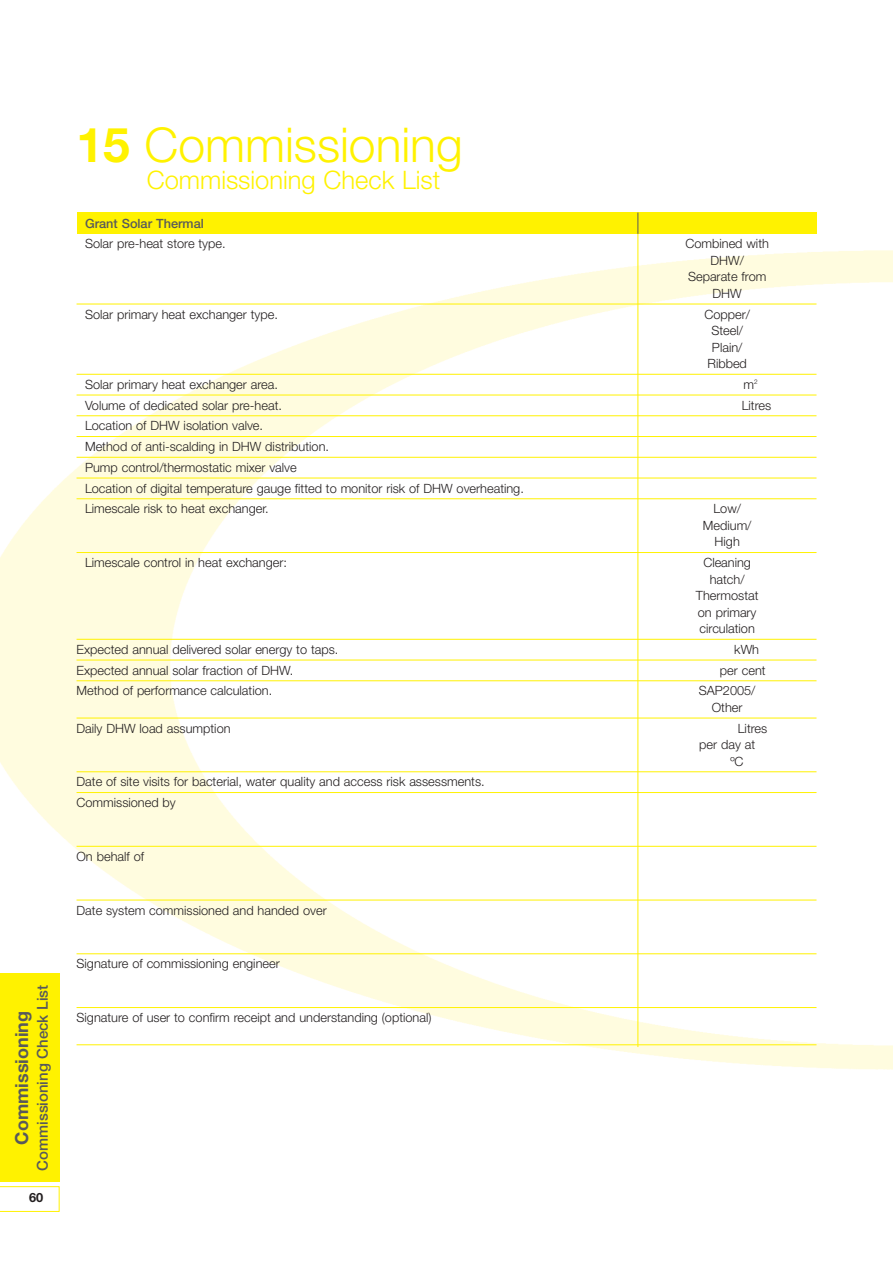
<style>
.page{position:relative;width:893px;height:1263px;background:#fff}
.page>*{position:absolute;margin:0;border:0;box-sizing:border-box;transform-origin:0 0}
.t1{font:300 48px "Helvetica Neue";color:#fff200}
.t2{font:300 25.5px "Helvetica Neue";color:#fff200}
.t3{font:700 18px "Helvetica Neue";color:#58595b}
.t4{font:500 15px "Helvetica Neue";color:#58595b}
.t5{font:300 12.75px/16.5px "Helvetica Neue";color:#231f20;text-align:center}
.t6{font:500 12.75px "Helvetica Neue";color:#58595b}
.t7{font:700 12.75px "Helvetica Neue";color:#231f20}
.s1{font-weight:700}
</style>
<div class="page">
<img style="left:0;top:213px;width:892px;height:857px">
<svg style="left:0;top:1186px;width:60px;height:26px"></svg>
<div style="left:0;top:974px;width:60px;height:208px;background:#fff200"></div>
<div style="left:77px;top:213px;width:739px;height:21px;background:#fff200"></div>
<hr style="left:77px;top:304px;width:739px;height:1px;background:#fff200">
<hr style="left:77px;top:374px;width:739px;height:1px;background:#fff200">
<hr style="left:77px;top:395px;width:739px;height:1px;background:#fff200">
<hr style="left:77px;top:415px;width:739px;height:1px;background:#fff200">
<hr style="left:77px;top:436px;width:739px;height:1px;background:#fff200">
<hr style="left:77px;top:457px;width:739px;height:1px;background:#fff200">
<hr style="left:77px;top:478px;width:739px;height:1px;background:#fff200">
<hr style="left:77px;top:498px;width:739px;height:1px;background:#fff200">
<hr style="left:77px;top:552px;width:739px;height:1px;background:#fff200">
<hr style="left:77px;top:639px;width:739px;height:1px;background:#fff200">
<hr style="left:77px;top:660px;width:739px;height:1px;background:#fff200">
<hr style="left:77px;top:680px;width:739px;height:1px;background:#fff200">
<hr style="left:77px;top:718px;width:739px;height:1px;background:#fff200">
<hr style="left:77px;top:771px;width:739px;height:1px;background:#fff200">
<hr style="left:77px;top:792px;width:739px;height:1px;background:#fff200">
<hr style="left:77px;top:846px;width:739px;height:1px;background:#fff200">
<hr style="left:77px;top:900px;width:739px;height:1px;background:#fff200">
<hr style="left:77px;top:953px;width:739px;height:1px;background:#fff200">
<hr style="left:77px;top:1007px;width:739px;height:1px;background:#fff200">
<hr style="left:77px;top:1044px;width:739px;height:1px;background:#fff200">
<hr style="left:637px;top:213px;width:1px;height:834px;background:#fff200">
<svg style="left:637px;top:213px;width:1px;height:21px"></svg>
<p class="t4" style="left:37px;top:1171px;width:187px;rotate:-90deg">Commissioning Check List</p>
<h3 class="t3" style="left:15px;top:1145px;width:135px;rotate:-90deg">Commissioning</h3>
<p class="t7" style="left:29px;top:1193px;width:16px">60</p>
<h1 class="t1" style="left:77px;top:128px;width:388px"><span class="s1">15</span> Commissioning</h1>
<h2 class="t2" style="left:147px;top:171px;width:295px">Commissioning Check List</h2>
<p class="t6" style="left:85px;top:218px;width:120px">Grant Solar Thermal</p>
<p class="t5" style="left:85px;top:237px;width:142px">Solar pre-heat store type.</p>
<p class="t5" style="left:685px;top:237px;width:85px">Combined with<br>DHW/<br>Separate from<br>DHW</p>
<p class="t5" style="left:85px;top:307px;width:194px">Solar primary heat exchanger type.</p>
<p class="t5" style="left:704px;top:307px;width:47px">Copper/<br>Steel/<br>Plain/<br>Ribbed</p>
<p class="t5" style="left:85px;top:377px;width:194px">Solar primary heat exchanger area.</p>
<p class="t5" style="left:743px;top:377px;width:16px">m<sup>2</sup></p>
<p class="t5" style="left:85px;top:398px;width:198px">Volume of dedicated solar pre-heat.</p>
<p class="t5" style="left:742px;top:398px;width:31px">Litres</p>
<p class="t5" style="left:85px;top:417px;width:440px;line-height:20.7px;text-align:left">Location of DHW isolation valve.<br>Method of anti-scalding in DHW distribution.<br>Pump control/thermostatic mixer valve<br>Location of digital temperature gauge fitted to monitor risk of DHW overheating.<br>Limescale risk to heat exchanger.</p>
<p class="t5" style="left:703px;top:502px;width:50px">Low/<br>Medium/<br>High</p>
<p class="t5" style="left:85px;top:556px;width:203px">Limescale control in heat exchanger:</p>
<p class="t5" style="left:696px;top:556px;width:64px">Cleaning hatch/<br>Thermostat on primary circulation</p>
<p class="t5" style="left:77px;top:642px;width:263px">Expected annual delivered solar energy to taps.</p>
<p class="t5" style="left:734px;top:642px;width:26px">kWh</p>
<p class="t5" style="left:77px;top:663px;width:218px">Expected annual solar fraction of DHW.</p>
<p class="t5" style="left:720px;top:663px;width:47px">per cent</p>
<p class="t5" style="left:77px;top:684px;width:197px">Method of performance calculation.</p>
<p class="t5" style="left:699px;top:684px;width:58px">SAP2005/<br>Other</p>
<p class="t5" style="left:77px;top:721px;width:156px">Daily DHW load assumption</p>
<p class="t5" style="left:738px;top:721px;width:31px">Litres</p>
<p class="t5" style="left:699px;top:738px;width:57px">per day at</p>
<p class="t5" style="left:730px;top:754px;width:15px">ºC</p>
<p class="t5" style="left:77px;top:773px;width:410px;line-height:20.7px;text-align:left">Date of site visits for bacterial, water quality and access risk assessments.<br>Commissioned by</p>
<p class="t5" style="left:77px;top:849px;width:69px">On behalf of</p>
<p class="t5" style="left:77px;top:903px;width:252px">Date system commissioned and handed over</p>
<p class="t5" style="left:77px;top:957px;width:205px">Signature of commissioning engineer</p>
<p class="t5" style="left:77px;top:1011px;width:356px">Signature of user to confirm receipt and understanding (optional)</p>
</div>
